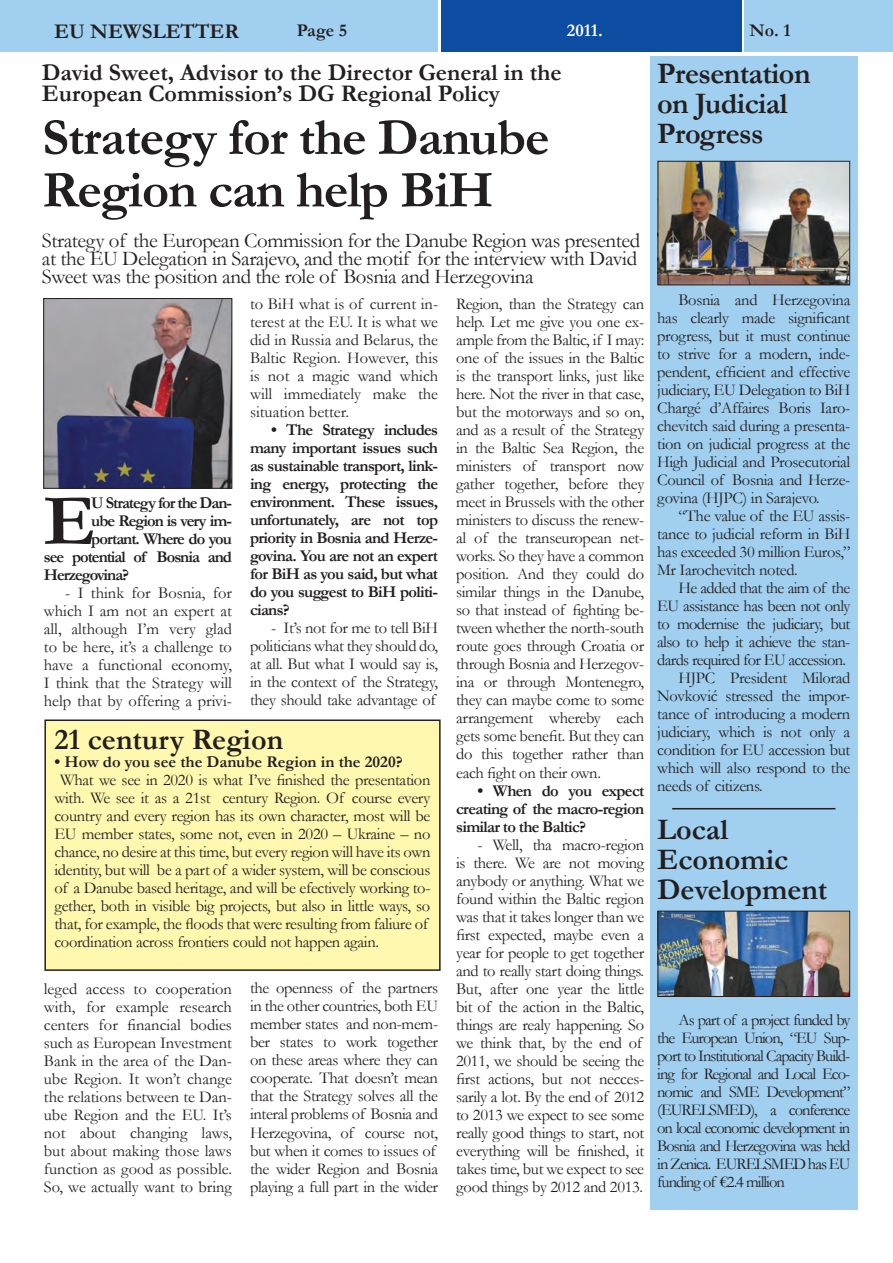
<style>
.page{position:relative;width:893px;height:1263px;background:#fff}
.page>*{position:absolute;margin:0;border:0;box-sizing:border-box;transform-origin:0 0}
.t1{font:700 73.2px "Garamond";color:#231f20}
.t2{font:700 52.5px/52.5px "Garamond";letter-spacing:-.02em;color:#231f20}
.t3{font:700 30px/30px "Garamond";color:#231f20}
.t4{font:700 30px/30px "Garamond";letter-spacing:-.02em;color:#231f20}
.t5{font:700 24px/21px "Garamond";color:#231f20}
.t6{font:21px/18px "Garamond";letter-spacing:-.02em;color:#231f20}
.t7{font:700 21px "Garamond";color:#231f20}
.t8{font:700 18px "Garamond";color:#231f20}
.t9{font:700 18px "Garamond";color:#fff}
.t10{font:16.5px/18px "Garamond";letter-spacing:-.02em;color:#231f20;text-align:justify}
.t11{font:700 16.5px/18px "Garamond";letter-spacing:-.04em;color:#231f20;text-align:justify}
.t12{font:16.5px "Garamond";letter-spacing:-.04em;color:#231f20}
.t13{font:700 16.5px "Garamond";letter-spacing:-.06em;color:#231f20}
.t14{font:700 16.5px "Garamond";color:#231f20}
</style>
<div class="page">
<div style="left:0;top:0;width:438px;height:51px;background:#a0cfef"></div>
<div style="left:441px;top:0;width:300px;height:51px;background:#0d4da1"></div>
<div style="left:744px;top:0;width:149px;height:51px;background:#a0cfef"></div>
<img style="left:45px;top:300px;width:185px;height:187px">
<div style="left:43px;top:298px;width:189px;height:191px;border:1px solid #231f20"></div>
<div style="left:45px;top:720px;width:395px;height:250px;background:#fff8ae"></div>
<div style="left:44px;top:719px;width:397px;height:252px;border:2px solid #231f20"></div>
<div style="left:651px;top:57px;width:207px;height:1153px;background:#a0cfef"></div>
<img style="left:660px;top:163px;width:188px;height:120px">
<div style="left:658px;top:161px;width:192px;height:124px;border:1px solid #231f20"></div>
<img style="left:660px;top:913px;width:188px;height:82px">
<div style="left:658px;top:911px;width:192px;height:86px;border:1px solid #231f20"></div>
<hr style="left:672px;top:808px;width:163px;height:1px;background:#231f20">
<p class="t7" style="left:54px;top:17px;width:186px">EU NEWSLETTER</p>
<p class="t8" style="left:297px;top:18px;width:52px">Page 5</p>
<p class="t9" style="left:567px;top:18px;width:37px">2011.</p>
<p class="t8" style="left:750px;top:18px;width:42px">No. 1</p>
<h3 class="t5" style="left:42px;top:62px;width:521px">David Sweet, Advisor to the Director General in the<br>European Commission’s DG Regional Policy</h3>
<h3 class="t4" style="left:657px;top:59px;width:155px">Presentation on Judicial<br>Progress</h3>
<h2 class="t2" style="left:42px;top:111px;width:509px">Strategy for the Danube<br>Region can help BiH</h2>
<p class="t6" style="left:42px;top:231px;width:600px">Strategy of the European Commission for the Danube Region was presented at the EU Delegation in Sarajevo, and the motif for the interview with David<br>Sweet was the position and the role of Bosnia and Herzegovina</p>
<h1 class="t1" style="left:44px;top:471px;width:53px">E</h1>
<p class="t13" style="left:91px;top:491px;width:142px">U Strategy for the Dan-</p>
<p class="t13" style="left:91px;top:509px;width:142px">ube Region is very im-</p>
<p class="t13" style="left:91px;top:527px;width:142px">portant. Where do you</p>
<p class="t13" style="left:44px;top:545px;width:190px">see potential of Bosnia and</p>
<p class="t13" style="left:44px;top:563px;width:87px">Herzegovina?</p>
<p class="t10" style="left:44px;top:583px;width:190px;text-indent:21px">- I think for Bosnia, for which I am not an expert at all, although I’m very glad to be here, it’s a challenge to have a functional economy, I think that the Strategy will help that by offering a privi-</p>
<p class="t10" style="left:250px;top:295px;width:190px">to BiH what is of current in&shy;terest at the EU. It is what we did in Russia and Belarus, the Baltic Region. However, this is not a magic wand which will immediately make the situation better.</p>
<p class="t11" style="left:250px;top:421px;width:190px;text-indent:21px">• The Strategy includes many important issues such as sustainable transport, link&shy;ing energy, protecting the environment. These issues, unfortunately, are not top priority in Bosnia and Herze&shy;govina. You are not an expert for BiH as you said, but what do you suggest to BiH politi&shy;cians?</p>
<p class="t10" style="left:250px;top:619px;width:190px;text-indent:21px">- It’s not for me to tell BiH politicians what they should do, at all. But what I would say is, in the context of the Strategy, they should take advantage of</p>
<h3 class="t3" style="left:54px;top:725px;width:230px">21 century Region</h3>
<p class="t14" style="left:54px;top:751px;width:350px">• How do you see the Danube Region in the 2020?</p>
<p class="t10" style="left:54px;top:770px;width:378px;text-align:left;text-indent:6px">What we see in 2020 is what I’ve finished the presentation with. We see it as a 21st century Region. Of course every country and every region has its own character, most will be EU member states, some not, even in 2020 – Ukraine – no chance, no desire at this time, but every region will have its own identity, but will be a part of a wider system, will be conscious of a Danube based heritage, and will be efectively working to&shy;gether, both in visible big projects, but also in little ways, so that, for example, the floods that were resulting from faliure of coordination across frontiers could not happen again.</p>
<p class="t10" style="left:44px;top:979px;width:190px">leged access to cooperation with, for example research centers for financial bodies such as European Investment Bank in the area of the Dan&shy;ube Region. It won’t change the relations between te Dan&shy;ube Region and the EU. It’s not about changing laws, but about making those laws function as good as possible.<br>So, we actually want to bring</p>
<p class="t10" style="left:250px;top:979px;width:190px;text-align:left">the openness of the partners in the other countries, both EU member states and non-mem&shy;ber states to work together on these areas where they can cooperate. That doesn’t mean that the Strategy solves all the interal problems of Bosnia and<br>Herzegovina, of course not, but when it comes to issues of the wider Region and Bosnia playing a full part in the wider</p>
<p class="t10" style="left:456px;top:295px;width:190px">Region, than the Strategy can help. Let me give you one ex&shy;ample from the Baltic, if I may: one of the issues in the Baltic is the transport links, just like here. Not the river in that case, but the motorways and so on, and as a result of the Strategy in the Baltic Sea Region, the ministers of transport now gather together, before they meet in Brussels with the other ministers to discuss the renew&shy;al of the transeuropean net&shy;works. So they have a common position. And they could do similar things in the Danube, so that instead of fighting be&shy;tween whether the north-south route goes through Croatia or through Bosnia and Herzegov&shy;ina or through Montenegro, they can maybe come to some arrangement whereby each gets some benefit. But they can do this together rather than each fight on their own.</p>
<p class="t11" style="left:456px;top:781px;width:190px;text-indent:21px">• When do you expect creating of the macro-region similar to the Baltic?</p>
<p class="t10" style="left:456px;top:835px;width:190px;text-align:left;text-indent:21px">- Well, tha macro-region is there. We are not moving anybody or anything. What we found within the Baltic region was that it takes longer than we first expected, maybe even a year for people to get together and to really start doing things.<br>But, after one year the little bit of the action in the Baltic, things are realy happening. So we think that, by the end of<br>2011, we should be seeing the first actions, but not necces&shy;sarily a lot. By the end of 2012 to 2013 we expect to see some really good things to start, not everything will be finished, it takes time, but we expect to see good things by 2012 and 2013.</p>
<p class="t10" style="left:657px;top:290px;width:195px;text-indent:21px">Bosnia and Herzegovina has clearly made significant progress, but it must continue to strive for a modern, inde&shy;pendent, efficient and effective judiciary, EU Delegation to BiH Chargé d’Affaires Boris Iaro&shy;chevitch said during a presenta&shy;tion on judicial progress at the High Judicial and Prosecutorial Council of Bosnia and Herze&shy;govina (HJPC) in Sarajevo.</p>
<p class="t10" style="left:657px;top:506px;width:195px;text-indent:21px">“The value of the EU assis&shy;tance to judicial reform in BiH has exceeded 30 million Euros,” Mr Iarochevitch noted.</p>
<p class="t12" style="left:678px;top:576px;width:173px">He added that the aim of the</p>
<p class="t12" style="left:657px;top:594px;width:195px">EU assistance has been not only</p>
<p class="t12" style="left:657px;top:612px;width:195px">to modernise the judiciary, but</p>
<p class="t12" style="left:657px;top:630px;width:195px">also to help it achieve the stan-</p>
<p class="t12" style="left:657px;top:648px;width:190px">dards required for EU accession.</p>
<p class="t10" style="left:678px;top:668px;width:173px">HJPC President Milorad</p>
<p class="t10" style="left:657px;top:686px;width:195px">Novković stressed the impor-</p>
<p class="t10" style="left:657px;top:704px;width:195px">tance of introducing a modern</p>
<p class="t10" style="left:657px;top:722px;width:195px">judiciary, which is not only a</p>
<p class="t10" style="left:657px;top:740px;width:195px">condition for EU accession but</p>
<p class="t10" style="left:657px;top:758px;width:195px">which will also respond to the</p>
<p class="t10" style="left:657px;top:776px;width:107px">needs of citizens.</p>
<h3 class="t3" style="left:657px;top:814px;width:172px">Local<br>Economic<br>Development</h3>
<p class="t10" style="left:657px;top:1010px;width:195px;text-indent:21px">As part of a project funded by the European Union, “EU Sup&shy;port to Institutional Capacity Build&shy;ing for Regional and Local Eco&shy;nomic and SME Development” (EURELSMED), a conference on local economic development in Bosnia and Herzegovina was held in Zenica. EURELSMED has EU funding of €2.4 million</p>
</div>
